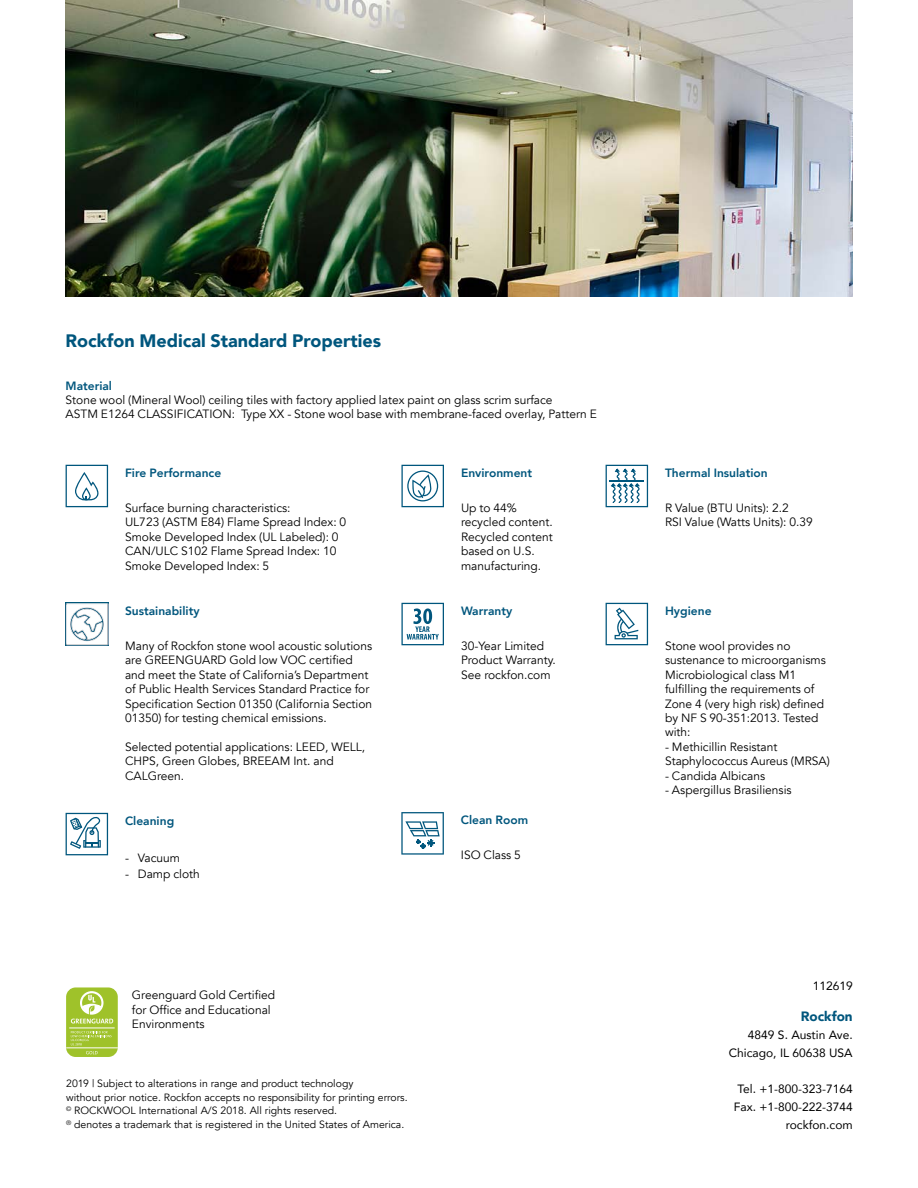
<style>
.page{position:relative;width:918px;height:1188px;background:#fff}
.page>*{position:absolute;margin:0;border:0;box-sizing:border-box;transform-origin:0 0}
.t1{font:900 18px "Avenir";color:#00567d}
.t2{font:900 13.5px "Avenir";color:#00567d}
.t3{font:12px/14.4px "Avenir";color:#000}
.t4{font:800 12px "Avenir";color:#00567d}
.t5{font:12px/18px "Avenir";color:#000;text-align:right}
.t6{font:10.5px/13.5px "Avenir";color:#000}
</style>
<div class="page">
<img style="left:66px;top:0;width:787px;height:297px">
<svg style="left:66px;top:465px;width:42px;height:42px"></svg>
<img style="left:66px;top:603px;width:42px;height:42px">
<svg style="left:66px;top:813px;width:42px;height:42px"></svg>
<svg style="left:401px;top:812px;width:43px;height:43px"></svg>
<svg style="left:606px;top:465px;width:42px;height:42px"></svg>
<svg style="left:606px;top:603px;width:42px;height:42px"></svg>
<svg style="left:401px;top:465px;width:43px;height:42px"></svg>
<svg style="left:401px;top:603px;width:43px;height:42px"></svg>
<div style="left:66px;top:987px;width:52px;height:70px;background:#9fc22a;border-radius:9px"></div>
<hr style="left:66px;top:1047px;width:52px;height:1px;background:#fff">
<svg style="left:86px;top:1051px;width:12px;height:3px"></svg>
<svg style="left:71px;top:1031px;width:41px;height:14px"></svg>
<hr style="left:69px;top:1028px;width:46px;height:1px;background:#fff">
<svg style="left:71px;top:991px;width:42px;height:32px"></svg>
<h1 class="t1" style="left:66px;top:325px;width:317px">Rockfon Medical Standard Properties</h1>
<p class="t4" style="left:66px;top:376px;width:48px">Material</p>
<p class="t3" style="left:66px;top:393px;width:533px">Stone wool (Mineral Wool) ceiling tiles with factory applied latex paint on glass scrim surface<br>ASTM E1264 CLASSIFICATION: Type XX - Stone wool base with membrane-faced overlay, Pattern E</p>
<p class="t4" style="left:125px;top:463px;width:98px">Fire Performance</p>
<p class="t3" style="left:125px;top:501px;width:223px">Surface burning characteristics:<br>UL723 (ASTM E84) Flame Spread Index: 0<br>Smoke Developed Index (UL Labeled): 0<br>CAN/ULC S102 Flame Spread Index: 10<br>Smoke Developed Index: 5</p>
<p class="t4" style="left:125px;top:601px;width:76px">Sustainability</p>
<p class="t3" style="left:125px;top:639px;width:249px">Many of Rockfon stone wool acoustic solutions are GREENGUARD Gold low VOC certified and meet the State of California’s Department of Public Health Services Standard Practice for Specification Section 01350 (California Section 01350) for testing chemical emissions.</p>
<p class="t3" style="left:125px;top:740px;width:242px">Selected potential applications: LEED, WELL,<br>CHPS, Green Globes, BREEAM Int. and<br>CALGreen.</p>
<p class="t4" style="left:125px;top:811px;width:51px">Cleaning</p>
<p class="t3" style="left:125px;top:851px;width:57px">- Vacuum</p>
<p class="t3" style="left:125px;top:867px;width:76px">- Damp cloth</p>
<p class="t3" style="left:132px;top:988px;width:145px">Greenguard Gold Certified for Office and Educational<br>Environments</p>
<p class="t6" style="left:66px;top:1077px;width:343px">2019 | Subject to alterations in range and product technology<br>without prior notice. Rockfon accepts no responsibility for printing errors. <sup>©</sup> ROCKWOOL International A/S 2018. All rights reserved.<br><sup>®</sup> denotes a trademark that is registered in the United States of America.</p>
<p class="t4" style="left:461px;top:463px;width:73px">Environment</p>
<p class="t3" style="left:461px;top:501px;width:93px">Up to 44% recycled content.<br>Recycled content based on U.S. manufacturing.</p>
<p class="t4" style="left:461px;top:601px;width:53px">Warranty</p>
<p class="t3" style="left:461px;top:639px;width:96px">30-Year Limited<br>Product Warranty.<br>See rockfon.com</p>
<p class="t4" style="left:461px;top:811px;width:69px">Clean Room</p>
<p class="t3" style="left:461px;top:848px;width:62px">ISO Class 5</p>
<p class="t4" style="left:665px;top:463px;width:104px">Thermal Insulation</p>
<p class="t3" style="left:665px;top:501px;width:149px">R Value (BTU Units): 2.2<br>RSI Value (Watts Units): 0.39</p>
<p class="t4" style="left:665px;top:601px;width:48px">Hygiene</p>
<p class="t3" style="left:665px;top:639px;width:162px">Stone wool provides no sustenance to microorganisms<br>Microbiological class M1 fulfilling the requirements of<br>Zone 4 (very high risk) defined by NF S 90-351:2013. Tested with:</p>
<p class="t3" style="left:665px;top:740px;width:166px">- Methicillin Resistant<br>Staphylococcus Aureus (MRSA)</p>
<p class="t3" style="left:665px;top:768px;width:102px">- Candida Albicans</p>
<p class="t3" style="left:665px;top:783px;width:128px">- Aspergillus Brasiliensis</p>
<p class="t5" style="left:813px;top:976px;width:42px">112619</p>
<p class="t2" style="left:801px;top:1004px;width:53px">Rockfon</p>
<p class="t5" style="left:729px;top:1025px;width:125px">4849 S. Austin Ave.<br>Chicago, IL 60638 USA</p>
<p class="t5" style="left:734px;top:1079px;width:120px">Tel. +1-800-323-7164<br>Fax. +1-800-222-3744 rockfon.com</p>
</div>
